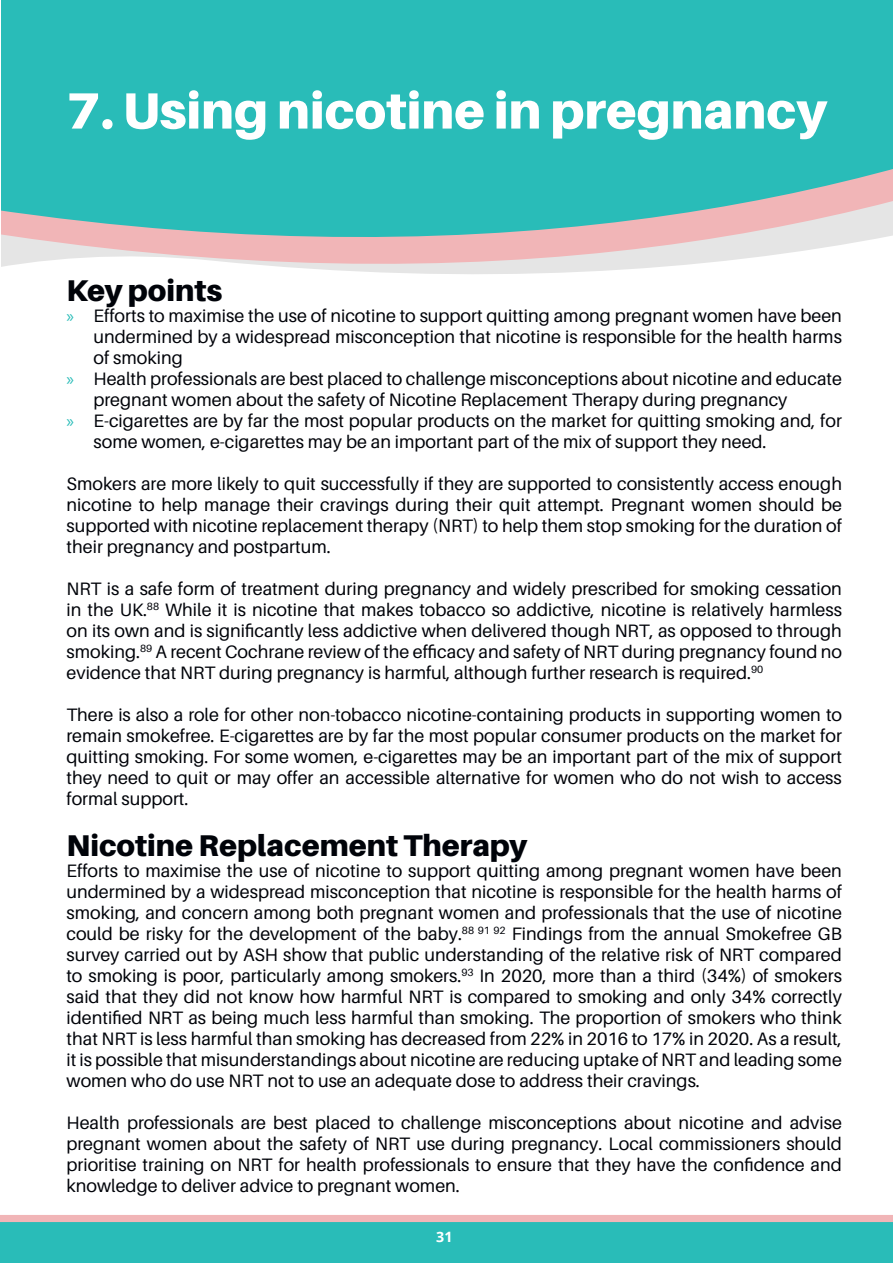
<style>
.page{position:relative;width:893px;height:1263px;background:#fff}
.page>*{position:absolute;margin:0;border:0;box-sizing:border-box;transform-origin:0 0}
.bullet{font:900 51px "Aileron";color:#fff}
.bullet-2{font:900 30px "Aileron";color:#000309}
.bullet-3{font:18px/21px "Aileron";color:#000309;text-align:justify}
.t1{font:700 14.25px "Open Sans";color:#fff}
.s1{font-family:"Myriad Pro";color:#29bcb8}
</style>
<div class="page">
<svg style="left:1px;top:0;width:892px;height:274px;background:#50c0bd"></svg>
<svg style="left:0;top:1215px;width:893px;height:48px;background:#46bab7"></svg>
<p class="bullet" style="left:67px;top:81px;width:762px">7. Using nicotine in pregnancy</p>
<p class="bullet-2" style="left:67px;top:273px;width:157px">Key points</p>
<p class="bullet-3" style="left:94px;top:306px;width:750px;text-indent:-27px"><span class="s1">»</span> Efforts to maximise the use of nicotine to support quitting among pregnant women have been undermined by a widespread misconception that nicotine is responsible for the health harms of smoking</p>
<p class="bullet-3" style="left:94px;top:369px;width:750px;text-indent:-27px"><span class="s1">»</span> Health professionals are best placed to challenge misconceptions about nicotine and educate pregnant women about the safety of Nicotine Replacement Therapy during pregnancy</p>
<p class="bullet-3" style="left:94px;top:411px;width:750px;text-indent:-27px"><span class="s1">»</span> E-cigarettes are by far the most popular products on the market for quitting smoking and, for some women, e-cigarettes may be an important part of the mix of support they need.</p>
<p class="bullet-3" style="left:67px;top:474px;width:777px">Smokers are more likely to quit successfully if they are supported to consistently access enough nicotine to help manage their cravings during their quit attempt. Pregnant women should be supported with nicotine replacement therapy (NRT) to help them stop smoking for the duration of their pregnancy and postpartum.</p>
<p class="bullet-3" style="left:67px;top:579px;width:777px">NRT is a safe form of treatment during pregnancy and widely prescribed for smoking cessation in the UK.<sup>88</sup> While it is nicotine that makes tobacco so addictive, nicotine is relatively harmless on its own and is significantly less addictive when delivered though NRT, as opposed to through smoking.<sup>89</sup> A recent Cochrane review of the efficacy and safety of NRT during pregnancy found no evidence that NRT during pregnancy is harmful, although further research is required.<sup>90</sup></p>
<p class="bullet-3" style="left:67px;top:705px;width:777px">There is also a role for other non-tobacco nicotine-containing products in supporting women to remain smokefree. E-cigarettes are by far the most popular consumer products on the market for quitting smoking. For some women, e-cigarettes may be an important part of the mix of support they need to quit or may offer an accessible alternative for women who do not wish to access formal support.</p>
<p class="bullet-2" style="left:67px;top:828px;width:462px">Nicotine Replacement Therapy</p>
<p class="bullet-3" style="left:67px;top:861px;width:777px">Efforts to maximise the use of nicotine to support quitting among pregnant women have been undermined by a widespread misconception that nicotine is responsible for the health harms of smoking, and concern among both pregnant women and professionals that the use of nicotine could be risky for the development of the baby.<sup>88</sup> <sup>91</sup> <sup>92</sup> Findings from the annual Smokefree GB survey carried out by ASH show that public understanding of the relative risk of NRT compared to smoking is poor, particularly among smokers.<sup>93</sup> In 2020, more than a third (34%) of smokers said that they did not know how harmful NRT is compared to smoking and only 34% correctly identified NRT as being much less harmful than smoking. The proportion of smokers who think that NRT is less harmful than smoking has decreased from 22% in 2016 to 17% in 2020. As a result, it is possible that misunderstandings about nicotine are reducing uptake of NRT and leading some women who do use NRT not to use an adequate dose to address their cravings.</p>
<p class="bullet-3" style="left:67px;top:1113px;width:777px">Health professionals are best placed to challenge misconceptions about nicotine and advise pregnant women about the safety of NRT use during pregnancy. Local commissioners should prioritise training on NRT for health professionals to ensure that they have the confidence and knowledge to deliver advice to pregnant women.</p>
<p class="t1" style="left:436px;top:1227px;width:18px">31</p>
</div>
